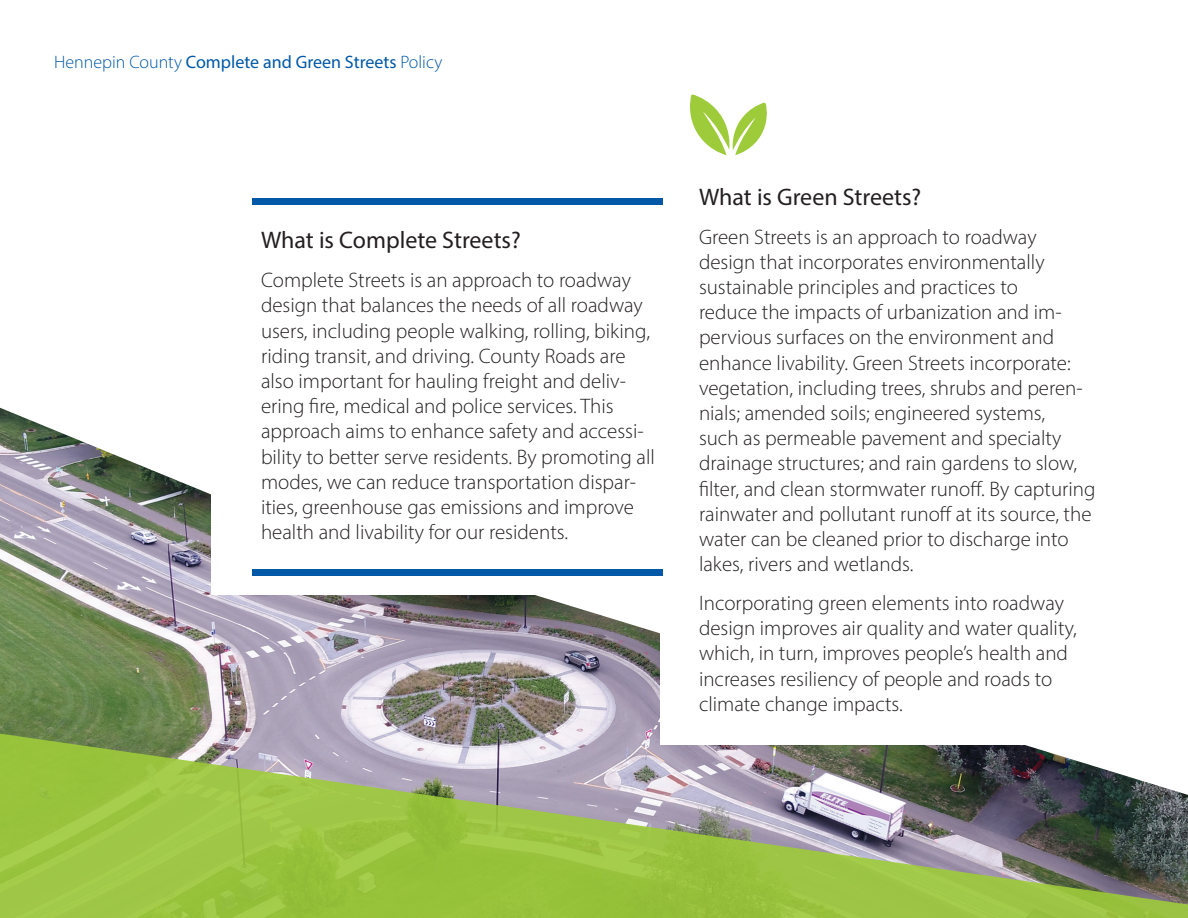
<style>
.page{position:relative;width:1188px;height:918px;background:#fff}
.page>*{position:absolute;margin:0;border:0;box-sizing:border-box;transform-origin:0 0}
.t1{font:24px "Myriad Pro";color:#231f20}
.t2{font:300 21px/25.2px "Myriad Pro";color:#231f20}
.t3{font:18px "Myriad Pro";color:#0158a6}
.s1{font-weight:300}
</style>
<div class="page">
<img style="left:0;top:408px;width:660px;height:308px">
<div style="left:212px;top:356px;width:497px;height:239px;background:#fff"></div>
<img style="left:0;top:716px;width:1188px;height:202px">
<svg style="left:690px;top:94px;width:77px;height:61px"></svg>
<div style="left:252px;top:569px;width:410px;height:7px;background:#0158a6"></div>
<div style="left:252px;top:198px;width:410px;height:7px;background:#0158a6"></div>
<p class="t3" style="left:54px;top:50px;width:390px"><span class="s1">Hennepin County</span> Complete and Green Streets <span class="s1">Policy</span></p>
<h1 class="t1" style="left:261px;top:226px;width:261px">What is Complete Streets?</h1>
<p class="t2" style="left:261px;top:267px;width:396px">Complete Streets is an approach to roadway design that balances the needs of all roadway users, including people walking, rolling, biking, riding transit, and driving. County Roads are also important for hauling freight and deliv&shy;ering fire, medical and police services. This approach aims to enhance safety and accessi&shy;bility to better serve residents. By promoting all modes, we can reduce transportation dispar&shy;ities, greenhouse gas emissions and improve health and livability for our residents.</p>
<h1 class="t1" style="left:699px;top:182px;width:224px">What is Green Streets?</h1>
<p class="t2" style="left:699px;top:224px;width:398px">Green Streets is an approach to roadway design that incorporates environmentally sustainable principles and practices to<br>reduce the impacts of urbanization and im&shy;pervious surfaces on the environment and enhance livability. Green Streets incorporate: vegetation, including trees, shrubs and peren&shy;nials; amended soils; engineered systems,<br>such as permeable pavement and specialty drainage structures; and rain gardens to slow, filter, and clean stormwater runoff. By capturing rainwater and pollutant runoff at its source, the water can be cleaned prior to discharge into lakes, rivers and wetlands.</p>
<p class="t2" style="left:699px;top:590px;width:379px">Incorporating green elements into roadway design improves air quality and water quality, which, in turn, improves people’s health and increases resiliency of people and roads to climate change impacts.</p>
</div>
